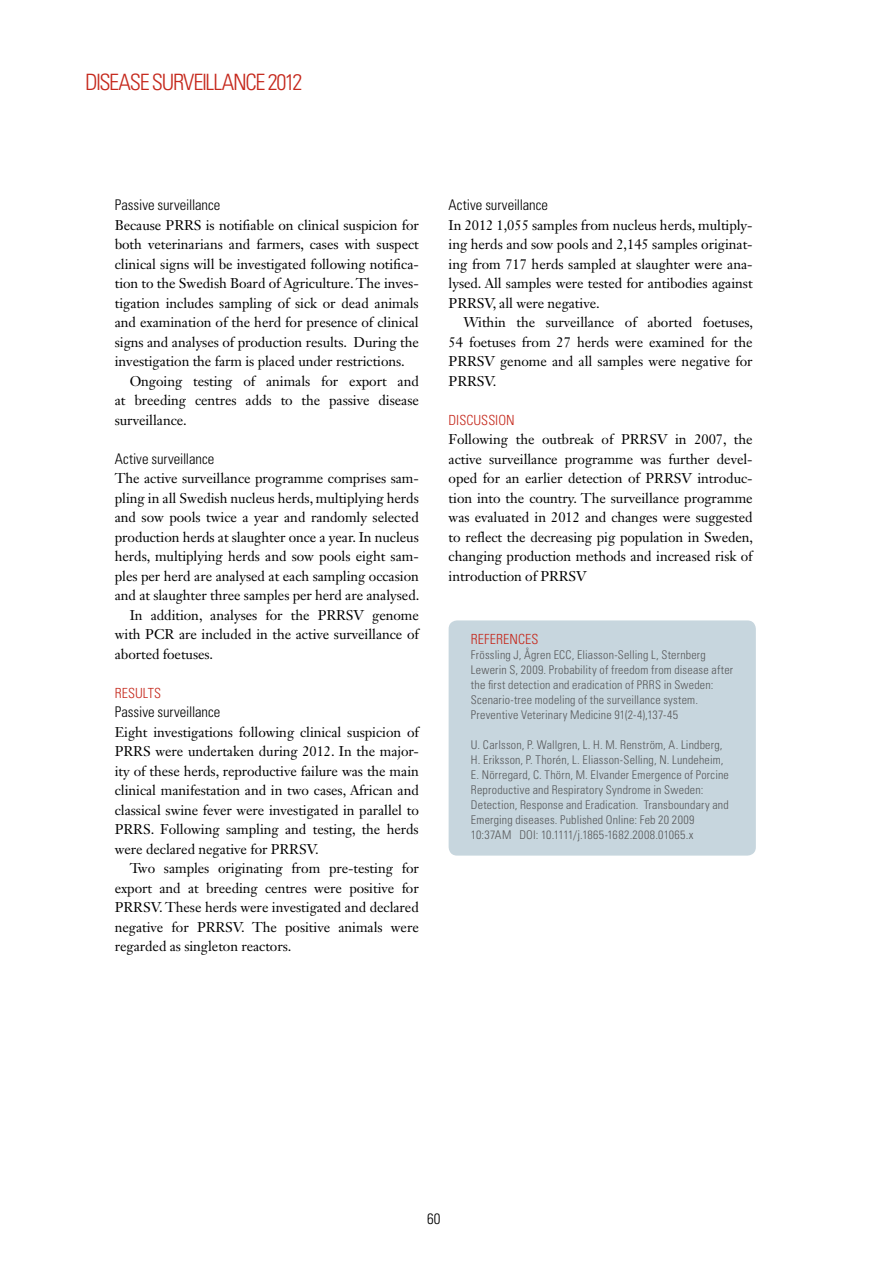
<style>
.page{position:relative;width:893px;height:1263px;background:#fff}
.page>*{position:absolute;margin:0;border:0;box-sizing:border-box;transform-origin:0 0}
.t1{font:300 condensed 22.5px "Univers LT Std";letter-spacing:-.06em;color:#c5281c}
.t2{font:300 condensed 15px "Univers LT Std";color:#000}
.t3{font:300 condensed 14.7px "Univers LT Std";letter-spacing:-.005em;color:#000}
.t4{font:13.95px/19.5px "Janson Text LT Std";letter-spacing:-.005em;color:#000;text-align:justify}
.t5{font:300 condensed 13.95px "Univers LT Std";color:#c5281c}
.t6{font:300 condensed 12px/15px "Univers LT Std";letter-spacing:.015em;color:#58595b}
</style>
<div class="page">
<div style="left:449px;top:620px;width:307px;height:235px;background:#c7d6de;border-radius:9px"></div>
<h1 class="t1" style="left:85px;top:68px;width:219px">Disease Surveillance 2012</h1>
<p class="t3" style="left:115px;top:196px;width:107px">Passive surveillance</p>
<p class="t4" style="left:115px;top:215px;width:306px">Because PRRS is notifiable on clinical suspicion for both veterinarians and farmers, cases with suspect clinical signs will be investigated following notifica&shy;tion to the Swedish Board of Agriculture. The inves&shy;tigation includes sampling of sick or dead animals and examination of the herd for presence of clinical signs and analyses of production results. During the investigation the farm is placed under restrictions.</p>
<p class="t4" style="left:115px;top:371px;width:306px;text-indent:15px">Ongoing testing of animals for export and at breeding centres adds to the passive disease surveillance.</p>
<p class="t3" style="left:115px;top:449px;width:101px">Active surveillance</p>
<p class="t4" style="left:115px;top:468px;width:306px">The active surveillance programme comprises sam-</p>
<p class="t4" style="left:115px;top:488px;width:306px">pling in all Swedish nucleus herds, multiplying herds</p>
<p class="t4" style="left:115px;top:507px;width:306px">and sow pools twice a year and randomly selected</p>
<p class="t4" style="left:115px;top:527px;width:306px">production herds at slaughter once a year. In nucleus</p>
<p class="t4" style="left:115px;top:546px;width:306px">herds, multiplying herds and sow pools eight sam-</p>
<p class="t4" style="left:115px;top:566px;width:306px">ples per herd are analysed at each sampling occasion</p>
<p class="t4" style="left:115px;top:585px;width:306px">and at slaughter three samples per herd are analysed.</p>
<p class="t4" style="left:130px;top:605px;width:291px">In addition, analyses for the PRRSV genome</p>
<p class="t4" style="left:115px;top:624px;width:306px">with PCR are included in the active surveillance of</p>
<p class="t4" style="left:115px;top:644px;width:100px">aborted foetuses.</p>
<p class="t5" style="left:115px;top:684px;width:48px">RESULTS</p>
<p class="t3" style="left:115px;top:703px;width:107px">Passive surveillance</p>
<p class="t4" style="left:115px;top:722px;width:306px">Eight investigations following clinical suspicion of PRRS were undertaken during 2012. In the major&shy;ity of these herds, reproductive failure was the main clinical manifestation and in two cases, African and classical swine fever were investigated in parallel to PRRS. Following sampling and testing, the herds were declared negative for PRRSV.</p>
<p class="t4" style="left:115px;top:858px;width:306px;text-indent:15px">Two samples originating from pre-testing for export and at breeding centres were positive for PRRSV. These herds were investigated and declared negative for PRRSV. The positive animals were regarded as singleton reactors.</p>
<p class="t3" style="left:449px;top:196px;width:101px">Active surveillance</p>
<p class="t4" style="left:449px;top:215px;width:306px">In 2012 1,055 samples from nucleus herds, multiply&shy;ing herds and sow pools and 2,145 samples originat&shy;ing from 717 herds sampled at slaughter were ana&shy;lysed. All samples were tested for antibodies against PRRSV, all were negative.</p>
<p class="t4" style="left:449px;top:312px;width:306px;text-indent:15px">Within the surveillance of aborted foetuses, 54 foetuses from 27 herds were examined for the PRRSV genome and all samples were negative for PRRSV.</p>
<p class="t5" style="left:449px;top:411px;width:68px">DISCUSSION</p>
<p class="t4" style="left:449px;top:429px;width:306px">Following the outbreak of PRRSV in 2007, the active surveillance programme was further devel&shy;oped for an earlier detection of PRRSV introduc&shy;tion into the country. The surveillance programme was evaluated in 2012 and changes were suggested to reflect the decreasing pig population in Sweden, changing production methods and increased risk of introduction of PRRSV</p>
<p class="t5" style="left:471px;top:630px;width:15px">References</p>
<p class="t6" style="left:471px;top:647px;width:264px">Frössling J, Ågren ECC, Eliasson-Selling L, Sternberg Lewerin S, 2009. Probability of freedom from disease after the first detection and eradication of PRRS in Sweden:<br>Scenario-tree modeling of the surveillance system.<br>Preventive Veterinary Medicine 91(2-4),137-45</p>
<p class="t6" style="left:471px;top:737px;width:259px">U. Carlsson, P. Wallgren, L. H. M. Renström, A. Lindberg, H. Eriksson, P. Thorén, L. Eliasson-Selling, N. Lundeheim, E. Nörregard, C. Thörn, M. Elvander Emergence of Porcine Reproductive and Respiratory Syndrome in Sweden:<br>Detection, Response and Eradication. Transboundary and Emerging diseases. Published Online: Feb 20 2009<br>10:37AM DOI: 10.1111/j.1865-1682.2008.01065.x</p>
<p class="t2" style="left:427px;top:1210px;width:15px">60</p>
</div>
